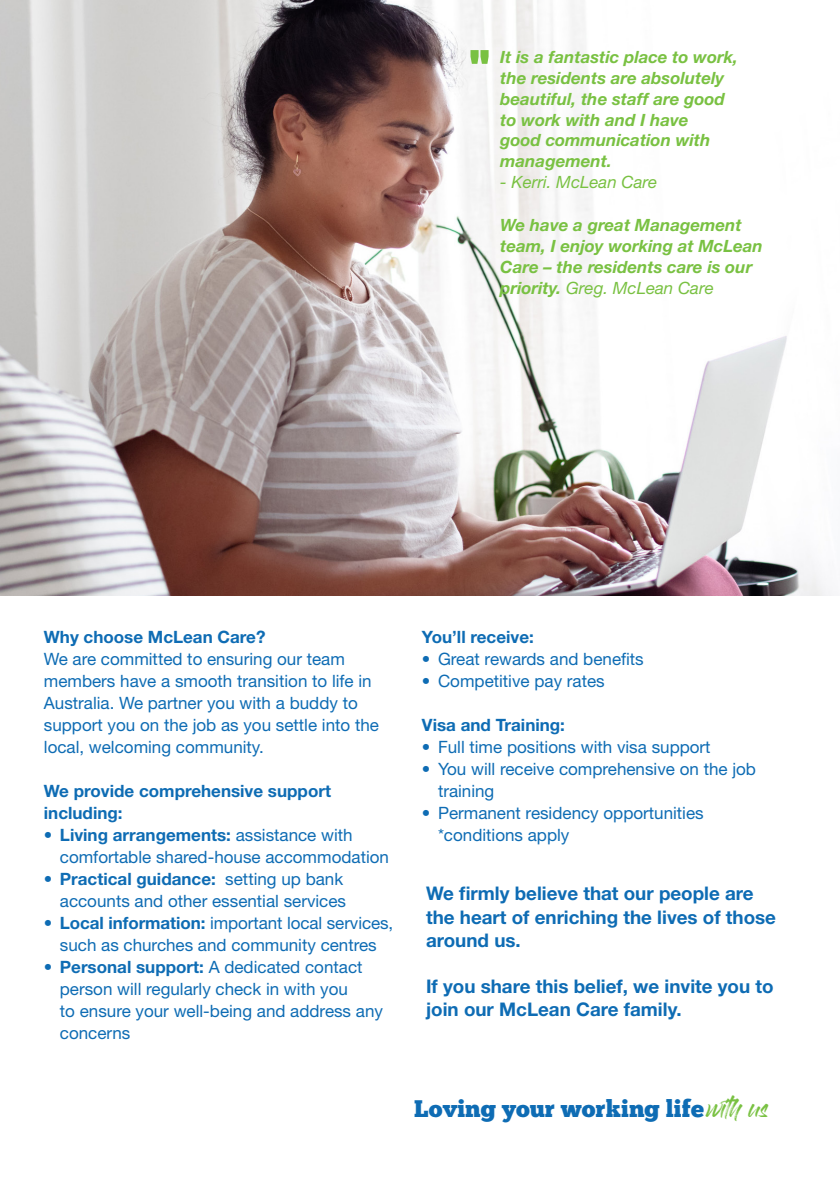
<style>
.page{position:relative;width:840px;height:1191px;background:#fff}
.page>*{position:absolute;margin:0;border:0;box-sizing:border-box;transform-origin:0 0}
.t1{font:54px "Impact";color:#79c142}
.t2{font:24px "Chunk Five";color:#0e6cb4}
.t3{font:700 18.8px/23.2px "Helvetica Neue LT Std";color:#0e6cb4}
.t4{font:18.8px "Gloss And Bloom";color:#79c142}
.t5{font:17px/22px "Helvetica Neue LT Std";color:#0e6cb4}
.t6{font:italic 700 17px/20.8px "Helvetica Neue LT Std";color:#79c142}
.t7{font:700 17px/22px "Helvetica Neue LT Std";color:#0e6cb4}
.t8{font:italic 17px "Helvetica Neue LT Std";color:#79c142}
.s1{font-weight:400}
.s2{font-weight:700}
</style>
<div class="page">
<img style="left:0;top:0;width:831px;height:595px">
<p class="t1" style="left:469px;top:30px;width:21px">"</p>
<p class="t6" style="left:500px;top:46px;width:239px">It is a fantastic place to work, the residents are absolutely beautiful, the staff are good to work with and I have<br>good communication with management.</p>
<p class="t8" style="left:500px;top:172px;width:158px">- Kerri. McLean Care</p>
<p class="t6" style="left:500px;top:214px;width:264px">We have a great Management team, I enjoy working at McLean<br>Care – the residents care is our priority. <span class="s1">Greg. McLean Care</span></p>
<p class="t7" style="left:44px;top:625px;width:223px">Why choose McLean Care?</p>
<p class="t5" style="left:44px;top:648px;width:336px">We are committed to ensuring our team members have a smooth transition to life in Australia. We partner you with a buddy to support you on the job as you settle into the local, welcoming community.</p>
<p class="t7" style="left:44px;top:779px;width:288px">We provide comprehensive support including:</p>
<p class="t5" style="left:60px;top:824px;width:330px;text-indent:-16px">• <span class="s2">Living arrangements:</span> assistance with comfortable shared-house accommodation</p>
<p class="t5" style="left:44px;top:868px;width:303px;text-align:right">• <span class="s2">Practical guidance:</span> setting up bank accounts and other essential services</p>
<p class="t5" style="left:44px;top:912px;width:351px;text-align:center">• <span class="s2">Local information:</span> important local services, such as churches and community centres</p>
<p class="t5" style="left:60px;top:956px;width:324px;text-indent:-16px">• <span class="s2">Personal support:</span> A dedicated contact person will regularly check in with you<br>to ensure your well-being and address any concerns</p>
<p class="t7" style="left:422px;top:625px;width:113px">You’ll receive:</p>
<p class="t5" style="left:422px;top:648px;width:223px">• Great rewards and benefits</p>
<p class="t5" style="left:422px;top:670px;width:184px">• Competitive pay rates</p>
<p class="t7" style="left:422px;top:713px;width:144px">Visa and Training:</p>
<p class="t5" style="left:422px;top:736px;width:290px">• Full time positions with visa support</p>
<p class="t5" style="left:438px;top:758px;width:319px;text-indent:-16px">• You will receive comprehensive on the job training</p>
<p class="t5" style="left:438px;top:802px;width:267px;text-indent:-16px">• Permanent residency opportunities *conditions apply</p>
<p class="t3" style="left:426px;top:881px;width:351px">We firmly believe that our people are the heart of enriching the lives of those around us.</p>
<p class="t3" style="left:426px;top:974px;width:349px">If you share this belief, we invite you to join our McLean Care family.</p>
<p class="t2" style="left:414px;top:1097px;width:291px">Loving your working life</p>
<p class="t4" style="left:706px;top:1099px;width:63px">with us</p>
</div>
